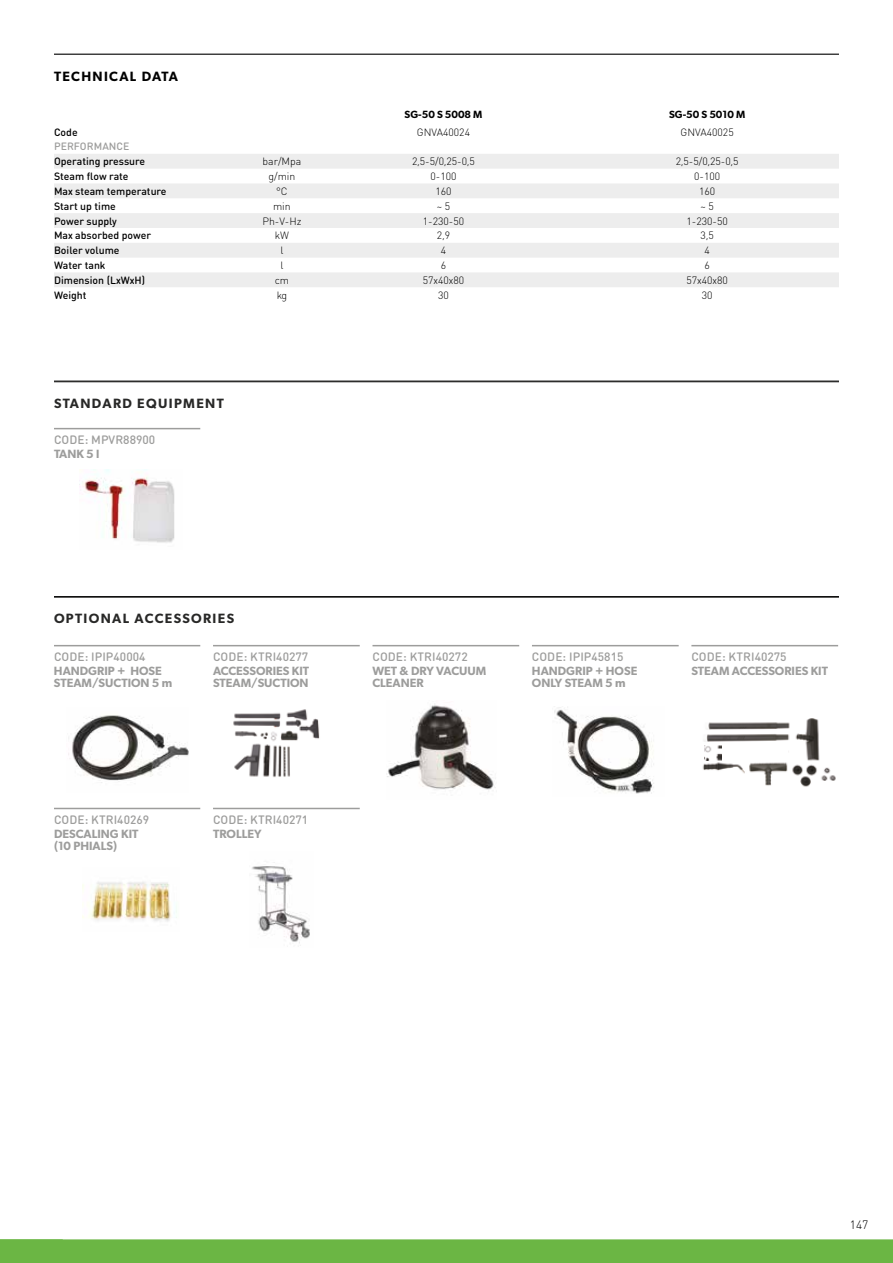
<style>
.page{position:relative;width:893px;height:1263px;background:#fff}
.page>*{position:absolute;margin:0;border:0;box-sizing:border-box;transform-origin:0 0}
.t1{font:600 13.5px "Gibson";letter-spacing:.1em;color:#282827}
.t2{font:600 13.5px "Gibson";letter-spacing:.1em;color:#000}
.t3{font:600 12px/12px "Gibson";color:#9d9d9c}
.t4{font:500 12px "DIN Round Pro";letter-spacing:.005em;color:#9d9d9c}
.t5{font:300 12px "DIN Round Pro";color:#000}
.t6{font:300 10.5px "DIN Round Pro";color:#000}
.t7{font:500 10.5px "DIN Round Pro";color:#000}
.t8{font:600 10.5px "Gibson";color:#000}
.t9{font:500 10.5px "DIN Round Pro";letter-spacing:.005em;color:#9d9d9c}
</style>
<div class="page">
<div style="left:0;top:1239px;width:893px;height:24px;background:#6bb644"></div>
<img style="left:252px;top:862px;width:58px;height:84px">
<hr style="left:54px;top:54px;width:785px;height:1px;background:#000">
<hr style="left:54px;top:381px;width:785px;height:1px;background:#282827">
<hr style="left:54px;top:596px;width:785px;height:1px;background:#000">
<hr style="left:54px;top:597px;width:785px;height:1px;background:#282827">
<hr style="left:54px;top:645px;width:146px;height:1px;background:#9d9d9c">
<hr style="left:213px;top:645px;width:147px;height:1px;background:#9d9d9c">
<hr style="left:372px;top:645px;width:147px;height:1px;background:#9d9d9c">
<hr style="left:532px;top:645px;width:147px;height:1px;background:#9d9d9c">
<hr style="left:691px;top:645px;width:147px;height:1px;background:#9d9d9c">
<hr style="left:54px;top:808px;width:146px;height:1px;background:#9d9d9c">
<hr style="left:213px;top:808px;width:147px;height:1px;background:#9d9d9c">
<svg style="left:54px;top:154px;width:785px;height:133px;fill:#ededed"></svg>
<hr style="left:54px;top:428px;width:146px;height:1px;background:#9d9d9c">
<img style="left:82px;top:882px;width:95px;height:40px">
<img style="left:554px;top:707px;width:100px;height:87px">
<img style="left:68px;top:715px;width:121px;height:68px">
<img style="left:386px;top:703px;width:110px;height:87px">
<img style="left:80px;top:469px;width:95px;height:74px">
<img style="left:233px;top:709px;width:87px;height:69px">
<img style="left:702px;top:718px;width:134px;height:69px">
<div style="left:700px;top:748px;width:88px;height:9px;background:#fff"></div>
<img style="left:704px;top:745px;width:18px;height:15px">
<p class="t2" style="left:54px;top:68px;width:126px">TECHNICAL DATA</p>
<p class="t8" style="left:405px;top:108px;width:79px">SG-50 S 5008 M</p>
<p class="t8" style="left:669px;top:108px;width:78px">SG-50 S 5010 M</p>
<p class="t7" style="left:54px;top:125px;width:25px">Code</p>
<p class="t6" style="left:417px;top:125px;width:55px">GNVA40024</p>
<p class="t6" style="left:681px;top:125px;width:55px">GNVA40025</p>
<p class="t9" style="left:54px;top:139px;width:77px">PERFORMANCE</p>
<p class="t7" style="left:54px;top:154px;width:93px">Operating pressure</p>
<p class="t6" style="left:263px;top:155px;width:40px">bar/Mpa</p>
<p class="t6" style="left:412px;top:155px;width:64px">2,5-5/0,25-0,5</p>
<p class="t6" style="left:676px;top:155px;width:64px">2,5-5/0,25-0,5</p>
<p class="t7" style="left:54px;top:169px;width:76px">Steam flow rate</p>
<p class="t6" style="left:268px;top:169px;width:28px">g/min</p>
<p class="t6" style="left:430px;top:169px;width:28px">0-100</p>
<p class="t6" style="left:694px;top:169px;width:28px">0-100</p>
<p class="t7" style="left:54px;top:184px;width:114px">Max steam temperature</p>
<p class="t6" style="left:276px;top:184px;width:13px">°C</p>
<p class="t6" style="left:435px;top:184px;width:18px">160</p>
<p class="t6" style="left:699px;top:184px;width:18px">160</p>
<p class="t7" style="left:54px;top:199px;width:63px">Start up time</p>
<p class="t6" style="left:273px;top:199px;width:19px">min</p>
<p class="t6" style="left:437px;top:199px;width:15px">~ 5</p>
<p class="t6" style="left:700px;top:199px;width:15px">~ 5</p>
<p class="t7" style="left:54px;top:214px;width:64px">Power supply</p>
<p class="t6" style="left:262px;top:214px;width:41px">Ph-V-Hz</p>
<p class="t6" style="left:423px;top:214px;width:43px">1-230-50</p>
<p class="t6" style="left:686px;top:214px;width:43px">1-230-50</p>
<p class="t7" style="left:54px;top:228px;width:99px">Max absorbed power</p>
<p class="t6" style="left:275px;top:229px;width:16px">kW</p>
<p class="t6" style="left:437px;top:229px;width:15px">2,9</p>
<p class="t6" style="left:701px;top:229px;width:15px">3,5</p>
<p class="t7" style="left:54px;top:243px;width:67px">Boiler volume</p>
<p class="t6" style="left:280px;top:244px;width:5px">l</p>
<p class="t6" style="left:441px;top:244px;width:7px">4</p>
<p class="t6" style="left:704px;top:244px;width:7px">4</p>
<p class="t7" style="left:54px;top:258px;width:53px">Water tank</p>
<p class="t6" style="left:280px;top:258px;width:5px">l</p>
<p class="t6" style="left:441px;top:258px;width:7px">6</p>
<p class="t6" style="left:704px;top:258px;width:7px">6</p>
<p class="t7" style="left:54px;top:273px;width:93px">Dimension (LxWxH)</p>
<p class="t6" style="left:275px;top:273px;width:16px">cm</p>
<p class="t6" style="left:423px;top:273px;width:43px">57x40x80</p>
<p class="t6" style="left:686px;top:273px;width:43px">57x40x80</p>
<p class="t7" style="left:54px;top:288px;width:34px">Weight</p>
<p class="t6" style="left:277px;top:288px;width:12px">kg</p>
<p class="t6" style="left:438px;top:288px;width:12px">30</p>
<p class="t6" style="left:702px;top:288px;width:12px">30</p>
<p class="t1" style="left:54px;top:395px;width:171px">STANDARD EQUIPMENT</p>
<p class="t4" style="left:54px;top:431px;width:103px">CODE: MPVR88900</p>
<p class="t3" style="left:54px;top:448px;width:47px">TANK 5 l</p>
<p class="t1" style="left:54px;top:610px;width:182px">OPTIONAL ACCESSORIES</p>
<p class="t4" style="left:54px;top:648px;width:93px">CODE: IPIP40004</p>
<p class="t4" style="left:213px;top:648px;width:97px">CODE: KTRI40277</p>
<p class="t4" style="left:372px;top:648px;width:97px">CODE: KTRI40272</p>
<p class="t4" style="left:532px;top:648px;width:93px">CODE: IPIP45815</p>
<p class="t4" style="left:691px;top:648px;width:97px">CODE: KTRI40275</p>
<p class="t3" style="left:54px;top:665px;width:120px">HANDGRIP + HOSE<br>STEAM/SUCTION 5 m</p>
<p class="t3" style="left:213px;top:665px;width:98px">ACCESSORIES KIT<br>STEAM/SUCTION</p>
<p class="t3" style="left:372px;top:665px;width:115px">WET &amp; DRY VACUUM<br>CLEANER</p>
<p class="t3" style="left:532px;top:665px;width:107px">HANDGRIP + HOSE<br>ONLY STEAM 5 m</p>
<p class="t3" style="left:691px;top:665px;width:138px">STEAM ACCESSORIES KIT</p>
<p class="t4" style="left:54px;top:811px;width:97px">CODE: KTRI40269</p>
<p class="t4" style="left:213px;top:811px;width:97px">CODE: KTRI40271</p>
<p class="t3" style="left:54px;top:828px;width:86px">DESCALING KIT (10 PHIALS)</p>
<p class="t3" style="left:213px;top:828px;width:50px">TROLLEY</p>
<p class="t5" style="left:850px;top:1216px;width:20px">147</p>
</div>
